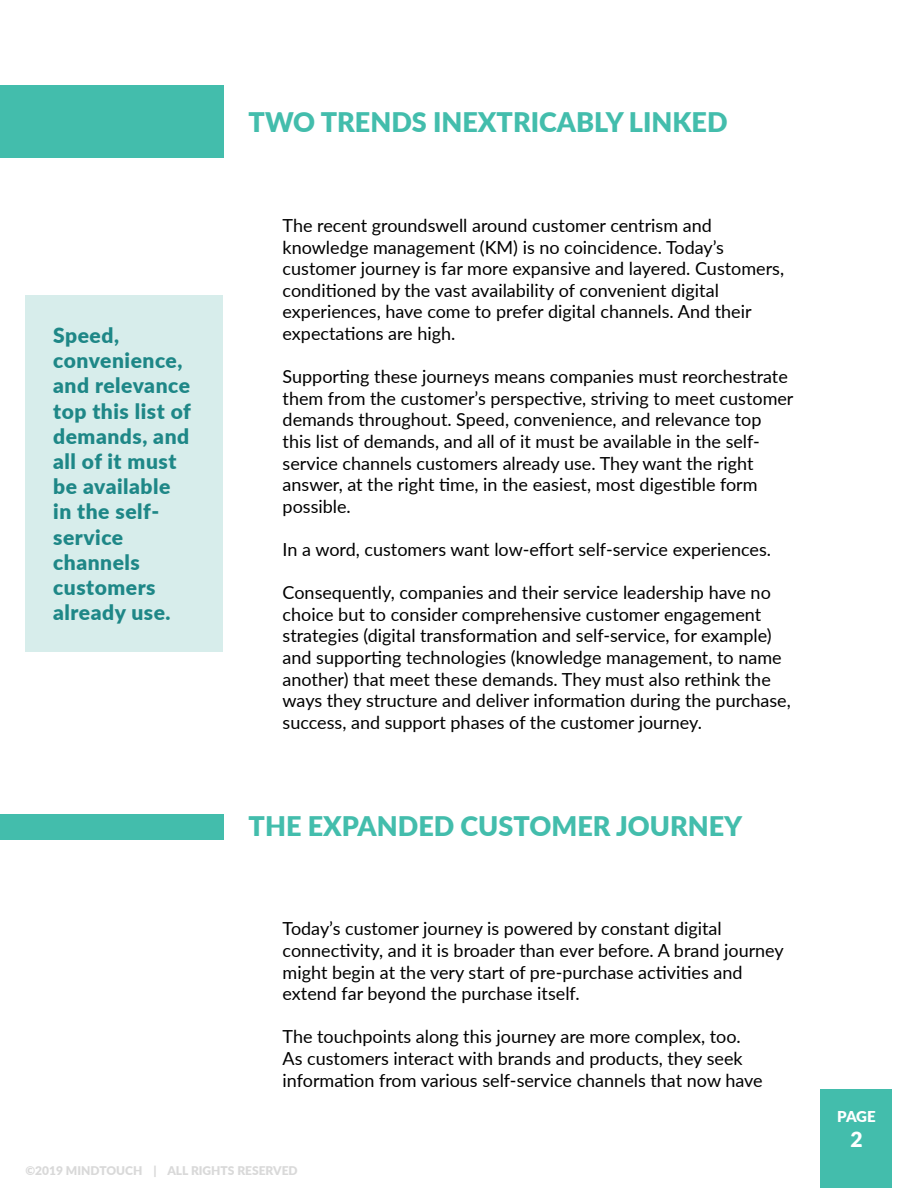
<style>
.page{position:relative;width:918px;height:1188px;background:#fff}
.page>*{position:absolute;margin:0;border:0;box-sizing:border-box;transform-origin:0 0}
.t1{font:900 27px "Lato";color:#43bdac}
.t2{font:900 21px/25.2px "Lato";letter-spacing:.025em;color:#1e8787}
.t3{font:900 21px "Lato";color:#fff}
.t4{font:18px/21.6px "Lato";color:#000}
.t5{font:900 15px "Lato";color:#fff}
.t6{font:900 12px "Lato";color:#d9d9d9}
</style>
<div class="page">
<div style="left:820px;top:1089px;width:72px;height:99px;background:#43bdac"></div>
<div style="left:0;top:85px;width:223px;height:73px;background:#43bdac"></div>
<div style="left:0;top:814px;width:223px;height:25px;background:#43bdac"></div>
<div style="left:26px;top:295px;width:197px;height:356px;background:#d7edeb"></div>
<p class="t2" style="left:53px;top:322px;width:139px">Speed, convenience, and relevance top this list of demands, and all of it must be available in the self&shy;service channels customers already use.</p>
<h1 class="t1" style="left:249px;top:102px;width:480px">TWO TRENDS INEXTRICABLY LINKED</h1>
<p class="t4" style="left:283px;top:214px;width:503px">The recent groundswell around customer centrism and knowledge management (KM) is no coincidence. Today’s customer journey is far more expansive and layered. Customers, conditioned by the vast availability of convenient digital experiences, have come to prefer digital channels. And their expectations are high.</p>
<p class="t4" style="left:283px;top:365px;width:512px">Supporting these journeys means companies must reorchestrate them from the customer’s perspective, striving to meet customer demands throughout. Speed, convenience, and relevance top this list of demands, and all of it must be available in the self&shy;service channels customers already use. They want the right answer, at the right time, in the easiest, most digestible form possible.</p>
<p class="t4" style="left:283px;top:538px;width:490px">In a word, customers want low-effort self-service experiences.</p>
<p class="t4" style="left:283px;top:581px;width:510px">Consequently, companies and their service leadership have no choice but to consider comprehensive customer engagement strategies (digital transformation and self-service, for example) and supporting technologies (knowledge management, to name another) that meet these demands. They must also rethink the ways they structure and deliver information during the purchase, success, and support phases of the customer journey.</p>
<h1 class="t1" style="left:249px;top:806px;width:495px">THE EXPANDED CUSTOMER JOURNEY</h1>
<p class="t4" style="left:283px;top:917px;width:503px">Today’s customer journey is powered by constant digital connectivity, and it is broader than ever before. A brand journey might begin at the very start of pre-purchase activities and extend far beyond the purchase itself.</p>
<p class="t4" style="left:283px;top:1025px;width:482px">The touchpoints along this journey are more complex, too.<br>As customers interact with brands and products, they seek information from various self-service channels that now have</p>
<p class="t6" style="left:26px;top:1161px;width:274px">©2019 MINDTOUCH | ALL RIGHTS RESERVED</p>
<p class="t5" style="left:837px;top:1105px;width:40px">PAGE</p>
<p class="t3" style="left:850px;top:1124px;width:14px">2</p>
</div>
